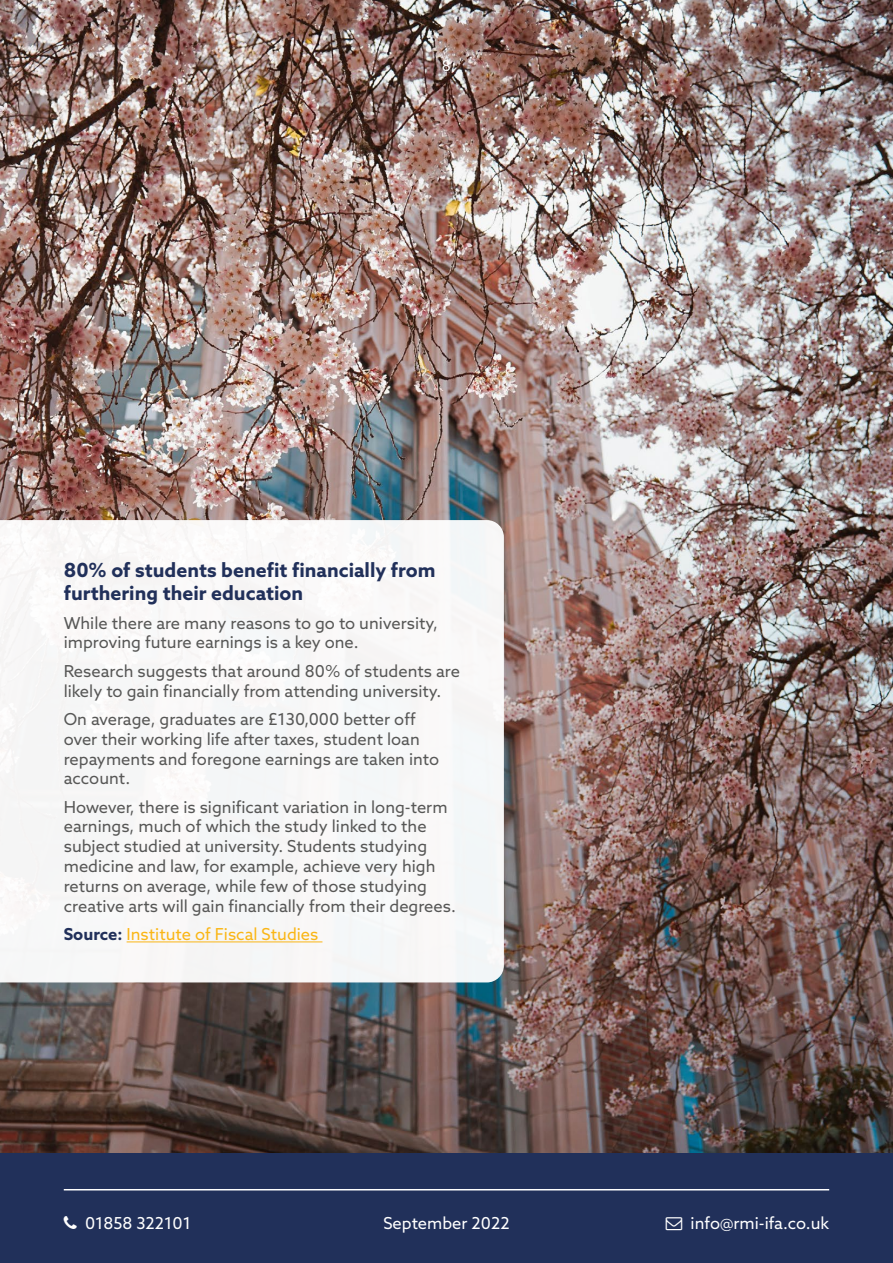
<style>
.page{position:relative;width:893px;height:1263px;background:#fff}
.page>*{position:absolute;margin:0;border:0;box-sizing:border-box;transform-origin:0 0}
.t1{font:700 19.5px/23.4px "Azo Sans";color:#21305a}
.t2{font:16.5px/19.8px "Azo Sans";color:#575756}
.t3{font:16.5px "Azo Sans";color:#fff}
.t4{font:16.5px "Azo Sans";color:#fab616}
.t5{font:15px "Azo Sans";color:#fff}
.s1{font-weight:700;color:#21305a}
</style>
<div class="page">
<img style="left:0;top:0;width:893px;height:1153px">
<div style="left:0;top:1153px;width:893px;height:110px;background:#21305a"></div>
<hr style="left:64px;top:1189px;width:765px;height:1px;background:#fff">
<svg style="left:0;top:520px;width:504px;height:462px"></svg>
<hr style="left:127px;top:941px;width:195px;height:1px;background:#fab616">
<p class="t5" style="left:442px;top:56px;width:11px">8</p>
<p class="t1" style="left:64px;top:558px;width:373px">80% of students benefit financially from furthering their education</p>
<p class="t2" style="left:64px;top:613px;width:376px">While there are many reasons to go to university, improving future earnings is a key one.</p>
<p class="t2" style="left:64px;top:661px;width:398px">Research suggests that around 80% of students are likely to gain financially from attending university.</p>
<p class="t2" style="left:64px;top:709px;width:377px">On average, graduates are £130,000 better off over their working life after taxes, student loan repayments and foregone earnings are taken into account.</p>
<p class="t2" style="left:64px;top:797px;width:394px">However, there is significant variation in long-term earnings, much of which the study linked to the subject studied at university. Students studying medicine and law, for example, achieve very high returns on average, while few of those studying creative arts will gain financially from their degrees.</p>
<p class="t4" style="left:64px;top:923px;width:256px"><span class="s1">Source:</span> Institute of Fiscal Studies</p>
<p class="t3" style="left:85px;top:1212px;width:108px">01858 322101</p>
<p class="t3" style="left:691px;top:1212px;width:140px">info@rmi-ifa.co.uk</p>
<p class="t3" style="left:383px;top:1213px;width:128px">September 2022</p>
</div>
